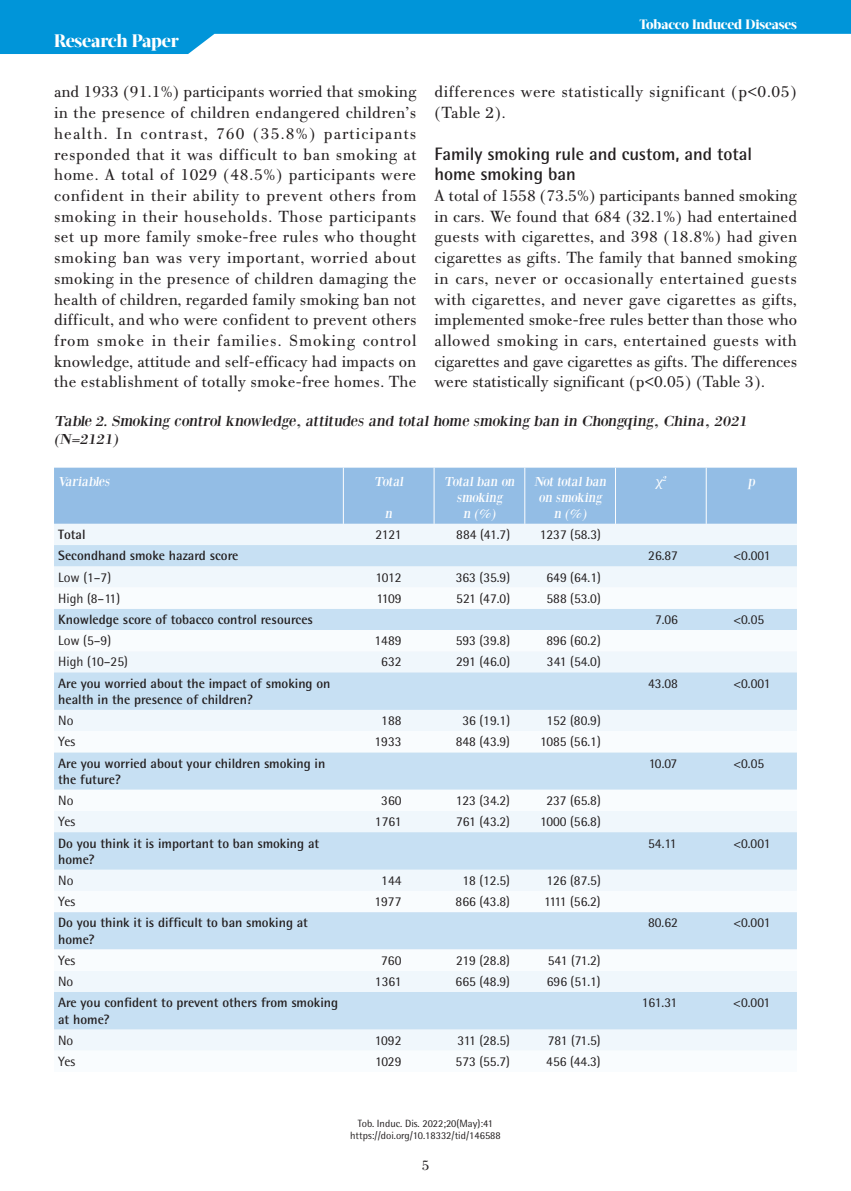
<style>
.page{position:relative;width:851px;height:1191px;background:#fff}
.page>*{position:absolute;margin:0;border:0;box-sizing:border-box;transform-origin:0 0}
.t1{font:700 18px/20.7px "Rotis Semi Sans Hel";color:#231f20}
.t2{font:800 18px "Acta Display W04";letter-spacing:-.01em;color:#fff}
.t3{font:17.25px/20.7px "PF Bodoni Text";letter-spacing:.015em;color:#231f20;text-align:justify}
.t4{font:15px/18px "Bodoni XT";color:#231f20;scale:1.1 1}
.t5{font:15px "PF Bodoni Text";color:#231f20}
.t6{font:13.5px "Rotis Semi Sans Hel";color:#231f20}
.t7{font:700 13.5px/16.2px "Rotis Semi Sans Hel";color:#231f20}
.t8{font:13.5px/16.2px "Bodoni XT";color:#fff;text-align:center}
.t9{font:800 13.5px "Acta Display W04";letter-spacing:-.01em;color:#fff}
.t10{font:13.5px "Georgia";color:#fff}
.t11{font:10.5px/12.6px "Rotis Semi Sans Hel";color:#231f20;text-align:center}
</style>
<div class="page">
<svg style="left:0;top:0;width:850px;height:54px;fill:#0095d9"></svg>
<div style="left:54px;top:468px;width:742px;height:56px;background:#93bde5"></div>
<div style="left:54px;top:524px;width:742px;height:21px;background:#f0f7fc"></div>
<svg style="left:54px;top:545px;width:742px;height:42px"></svg>
<svg style="left:54px;top:609px;width:742px;height:441px"></svg>
<hr style="left:343px;top:468px;width:1px;height:56px;background:#fff">
<hr style="left:434px;top:468px;width:1px;height:56px;background:#fff">
<hr style="left:524px;top:468px;width:1px;height:56px;background:#fff">
<hr style="left:615px;top:468px;width:1px;height:56px;background:#fff">
<hr style="left:705px;top:468px;width:1px;height:56px;background:#fff">
<p class="t2" style="left:54px;top:30px;width:126px">Research Paper</p>
<p class="t9" style="left:639px;top:17px;width:159px">Tobacco Induced Diseases</p>
<p class="t3" style="left:54px;top:82px;width:364px">and 1933 (91.1%) participants worried that smoking in the presence of children endangered children’s health. In contrast, 760 (35.8%) participants responded that it was difficult to ban smoking at home. A total of 1029 (48.5%) participants were confident in their ability to prevent others from smoking in their households. Those participants set up more family smoke-free rules who thought smoking ban was very important, worried about smoking in the presence of children damaging the health of children, regarded family smoking ban not difficult, and who were confident to prevent others from smoke in their families. Smoking control knowledge, attitude and self-efficacy had impacts on the establishment of totally smoke-free homes. The</p>
<p class="t3" style="left:434px;top:82px;width:364px">differences were statistically significant (p&lt;0.05) (Table 2).</p>
<p class="t1" style="left:434px;top:143px;width:319px">Family smoking rule and custom, and total home smoking ban</p>
<p class="t3" style="left:434px;top:185px;width:364px">A total of 1558 (73.5%) participants banned smoking in cars. We found that 684 (32.1%) had entertained guests with cigarettes, and 398 (18.8%) had given cigarettes as gifts. The family that banned smoking in cars, never or occasionally entertained guests with cigarettes, and never gave cigarettes as gifts, implemented smoke-free rules better than those who allowed smoking in cars, entertained guests with cigarettes and gave cigarettes as gifts. The differences were statistically significant (p&lt;0.05) (Table 3).</p>
<p class="t4" style="left:54px;top:411px;width:633px">Table 2. Smoking control knowledge, attitudes and total home smoking ban in Chongqing, China, 2021 (N=2121)</p>
<p class="t8" style="left:58px;top:473px;width:55px">Variables</p>
<p class="t8" style="left:374px;top:473px;width:33px">Total</p>
<p class="t8" style="left:385px;top:505px;width:11px">n</p>
<p class="t8" style="left:444px;top:473px;width:74px">Total ban on smoking<br>n (%)</p>
<p class="t8" style="left:534px;top:473px;width:76px">Not total ban on smoking n (%)</p>
<p class="t10" style="left:655px;top:473px;width:14px">χ<sup>2</sup></p>
<p class="t8" style="left:747px;top:473px;width:11px">p</p>
<p class="t7" style="left:58px;top:526px;width:29px">Total</p>
<p class="t6" style="left:375px;top:526px;width:28px">2121</p>
<p class="t6" style="left:456px;top:526px;width:55px">884 (41.7)</p>
<p class="t6" style="left:539px;top:526px;width:63px">1237 (58.3)</p>
<p class="t7" style="left:58px;top:547px;width:182px">Secondhand smoke hazard score</p>
<p class="t6" style="left:648px;top:548px;width:31px">26.87</p>
<p class="t6" style="left:733px;top:548px;width:39px">&lt;0.001</p>
<p class="t6" style="left:58px;top:569px;width:54px">Low (1–7)</p>
<p class="t6" style="left:375px;top:569px;width:28px">1012</p>
<p class="t6" style="left:455px;top:569px;width:56px">363 (35.9)</p>
<p class="t6" style="left:546px;top:569px;width:56px">649 (64.1)</p>
<p class="t6" style="left:58px;top:590px;width:63px">High (8–11)</p>
<p class="t6" style="left:376px;top:590px;width:27px">1109</p>
<p class="t6" style="left:456px;top:590px;width:55px">521 (47.0)</p>
<p class="t6" style="left:546px;top:590px;width:56px">588 (53.0)</p>
<p class="t7" style="left:58px;top:611px;width:256px">Knowledge score of tobacco control resources</p>
<p class="t6" style="left:655px;top:611px;width:25px">7.06</p>
<p class="t6" style="left:733px;top:611px;width:32px">&lt;0.05</p>
<p class="t6" style="left:58px;top:632px;width:54px">Low (5–9)</p>
<p class="t6" style="left:374px;top:632px;width:29px">1489</p>
<p class="t6" style="left:455px;top:632px;width:56px">593 (39.8)</p>
<p class="t6" style="left:546px;top:632px;width:56px">896 (60.2)</p>
<p class="t6" style="left:58px;top:654px;width:71px">High (10–25)</p>
<p class="t6" style="left:381px;top:654px;width:22px">632</p>
<p class="t6" style="left:456px;top:654px;width:55px">291 (46.0)</p>
<p class="t6" style="left:547px;top:654px;width:55px">341 (54.0)</p>
<p class="t7" style="left:58px;top:675px;width:274px">Are you worried about the impact of smoking on health in the presence of children?</p>
<p class="t6" style="left:648px;top:675px;width:31px">43.08</p>
<p class="t6" style="left:733px;top:675px;width:39px">&lt;0.001</p>
<p class="t6" style="left:58px;top:712px;width:17px">No</p>
<p class="t6" style="left:381px;top:712px;width:22px">188</p>
<p class="t6" style="left:462px;top:712px;width:49px">36 (19.1)</p>
<p class="t6" style="left:546px;top:712px;width:56px">152 (80.9)</p>
<p class="t6" style="left:58px;top:734px;width:19px">Yes</p>
<p class="t6" style="left:374px;top:734px;width:29px">1933</p>
<p class="t6" style="left:455px;top:734px;width:56px">848 (43.9)</p>
<p class="t6" style="left:540px;top:734px;width:62px">1085 (56.1)</p>
<p class="t7" style="left:58px;top:754px;width:269px">Are you worried about your children smoking in the future?</p>
<p class="t6" style="left:648px;top:755px;width:30px">10.07</p>
<p class="t6" style="left:733px;top:755px;width:32px">&lt;0.05</p>
<p class="t6" style="left:58px;top:792px;width:17px">No</p>
<p class="t6" style="left:381px;top:792px;width:22px">360</p>
<p class="t6" style="left:455px;top:792px;width:56px">123 (34.2)</p>
<p class="t6" style="left:546px;top:792px;width:56px">237 (65.8)</p>
<p class="t6" style="left:58px;top:813px;width:19px">Yes</p>
<p class="t6" style="left:375px;top:813px;width:28px">1761</p>
<p class="t6" style="left:456px;top:813px;width:55px">761 (43.2)</p>
<p class="t6" style="left:540px;top:813px;width:62px">1000 (56.8)</p>
<p class="t7" style="left:58px;top:834px;width:262px">Do you think it is important to ban smoking at home?</p>
<p class="t6" style="left:648px;top:835px;width:30px">54.11</p>
<p class="t6" style="left:733px;top:835px;width:39px">&lt;0.001</p>
<p class="t6" style="left:58px;top:872px;width:17px">No</p>
<p class="t6" style="left:381px;top:872px;width:22px">144</p>
<p class="t6" style="left:462px;top:872px;width:49px">18 (12.5)</p>
<p class="t6" style="left:546px;top:872px;width:56px">126 (87.5)</p>
<p class="t6" style="left:58px;top:893px;width:19px">Yes</p>
<p class="t6" style="left:374px;top:893px;width:29px">1977</p>
<p class="t6" style="left:455px;top:893px;width:56px">866 (43.8)</p>
<p class="t6" style="left:544px;top:893px;width:58px">1111 (56.2)</p>
<p class="t7" style="left:58px;top:914px;width:251px">Do you think it is difficult to ban smoking at home?</p>
<p class="t6" style="left:648px;top:915px;width:31px">80.62</p>
<p class="t6" style="left:733px;top:915px;width:39px">&lt;0.001</p>
<p class="t6" style="left:58px;top:952px;width:19px">Yes</p>
<p class="t6" style="left:381px;top:952px;width:22px">760</p>
<p class="t6" style="left:456px;top:952px;width:55px">219 (28.8)</p>
<p class="t6" style="left:547px;top:952px;width:54px">541 (71.2)</p>
<p class="t6" style="left:58px;top:973px;width:17px">No</p>
<p class="t6" style="left:375px;top:973px;width:28px">1361</p>
<p class="t6" style="left:455px;top:973px;width:56px">665 (48.9)</p>
<p class="t6" style="left:546px;top:973px;width:55px">696 (51.1)</p>
<p class="t7" style="left:58px;top:994px;width:281px">Are you confident to prevent others from smoking at home?</p>
<p class="t6" style="left:641px;top:994px;width:37px">161.31</p>
<p class="t6" style="left:733px;top:994px;width:39px">&lt;0.001</p>
<p class="t6" style="left:58px;top:1032px;width:17px">No</p>
<p class="t6" style="left:375px;top:1032px;width:28px">1092</p>
<p class="t6" style="left:457px;top:1032px;width:54px">311 (28.5)</p>
<p class="t6" style="left:547px;top:1032px;width:54px">781 (71.5)</p>
<p class="t6" style="left:58px;top:1053px;width:19px">Yes</p>
<p class="t6" style="left:375px;top:1053px;width:28px">1029</p>
<p class="t6" style="left:455px;top:1053px;width:56px">573 (55.7)</p>
<p class="t6" style="left:546px;top:1053px;width:56px">456 (44.3)</p>
<p class="t11" style="left:350px;top:1116px;width:152px">Tob. Induc. Dis. 2022;20(May):41 https://doi.org/10.18332/tid/146588</p>
<p class="t5" style="left:421px;top:1156px;width:9px">5</p>
</div>
